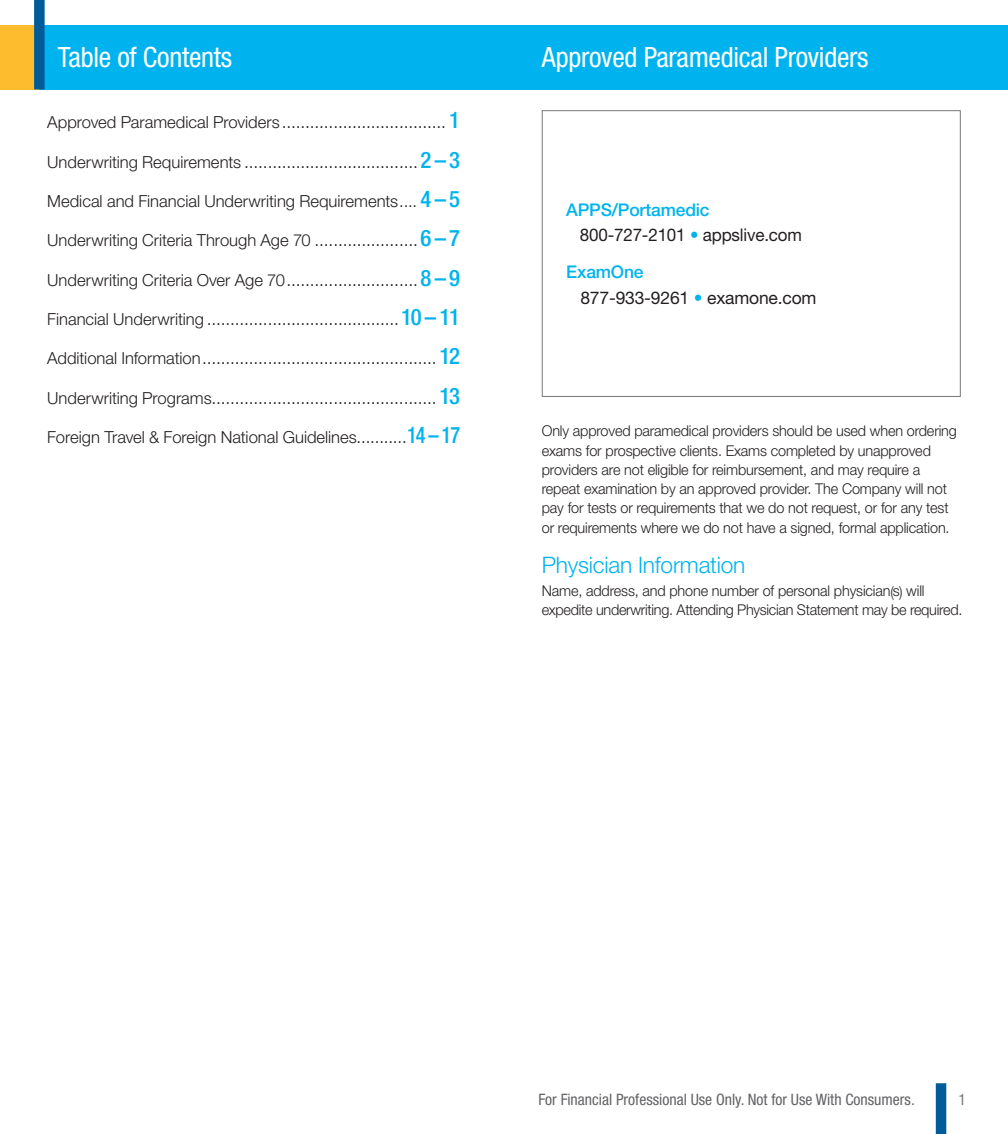
<style>
.page{position:relative;width:1008px;height:1134px;background:#fff}
.page>*{position:absolute;margin:0;border:0;box-sizing:border-box;transform-origin:0 0}
.t1{font:condensed 28px "Helvetica Neue LT Std";letter-spacing:-.01em;color:#fff}
.t2{font:300 22.75px "Helvetica Neue LT Std";letter-spacing:-.01em;color:#00b3ee}
.t3{font:300 17.5px "Helvetica Neue LT Std";color:#231f20}
.t4{font:17.5px/25.4px "Helvetica Neue LT Std";letter-spacing:-.01em;color:#231f20}
.t5{font:300 16.62px "Helvetica Neue LT Std";color:#231f20}
.t6{font:condensed 15.75px "Helvetica Neue LT Std";color:#636366}
.t7{font:condensed 15.75px "Helvetica Neue LT Std";color:#76787b}
.t8{font:300 14.88px/19.2px "Helvetica Neue LT Std";letter-spacing:-.01em;color:#231f20}
.s1{font-size:16.62px}
.s2{font-weight:500;font-stretch:condensed;font-size:22.75px;color:#00b3ee}
.s3{font-size:17.5px}
.s4{font-weight:500;color:#00b3ee}
.s5{color:#00b3ee}
</style>
<div class="page">
<div style="left:504px;top:25px;width:504px;height:64px;background:#00b3ee"></div>
<div style="left:936px;top:1083px;width:10px;height:51px;background:#005c98"></div>
<div style="left:0;top:25px;width:39px;height:64px;background:#fdbb2e"></div>
<div style="left:39px;top:25px;width:465px;height:64px;background:#00b3ee"></div>
<div style="left:34px;top:0;width:11px;height:89px;background:#005c98"></div>
<div style="left:542px;top:110px;width:419px;height:287px;border:1px solid #76787b"></div>
<h1 class="t1" style="left:58px;top:41px;width:176px">Table of Contents</h1>
<p class="t3" style="left:47px;top:111px;width:415px"><span class="s1">Approved Paramedical Providers</span> ................................... <span class="s2">1</span></p>
<p class="t3" style="left:47px;top:151px;width:415px"><span class="s1">Underwriting Requirements</span> ..................................... <span class="s2">2 – 3</span></p>
<p class="t5" style="left:47px;top:191px;width:415px">Medical and Financial Underwriting Requirements.... <span class="s2">4 – 5</span></p>
<p class="t5" style="left:47px;top:230px;width:415px">Underwriting Criteria Through Age 70 <span class="s3">......................</span> <span class="s2">6 – 7</span></p>
<p class="t5" style="left:47px;top:270px;width:415px">Underwriting Criteria Over Age 70<span class="s3">............................</span> <span class="s2">8 – 9</span></p>
<p class="t3" style="left:47px;top:308px;width:415px"><span class="s1">Financial Underwriting</span> .........................................<span class="s2">10 – 11</span></p>
<p class="t3" style="left:47px;top:348px;width:415px"><span class="s1">Additional Information</span>.................................................. <span class="s2">12</span></p>
<p class="t3" style="left:47px;top:387px;width:415px"><span class="s1">Underwriting Programs</span>................................................ <span class="s2">13</span></p>
<p class="t5" style="left:47px;top:427px;width:415px">Foreign Travel &amp; Foreign National Guidelines<span class="s3">...........</span><span class="s2">14 – 17</span></p>
<h1 class="t1" style="left:542px;top:41px;width:328px">Approved Paramedical Providers</h1>
<p class="t4" style="left:580px;top:197px;width:224px;text-indent:-14px"><span class="s4">APPS/Portamedic<br></span>800-727-2101 <span class="s5">•</span> appslive.com</p>
<p class="t4" style="left:580px;top:259px;width:238px;text-indent:-14px"><span class="s4">ExamOne<br></span>877-933-9261 <span class="s5">•</span> examone.com</p>
<p class="t8" style="left:542px;top:421px;width:417px">Only approved paramedical providers should be used when ordering exams for prospective clients. Exams completed by unapproved providers are not eligible for reimbursement, and may require a repeat examination by an approved provider. The Company will not pay for tests or requirements that we do not request, or for any test or requirements where we do not have a signed, formal application.</p>
<h2 class="t2" style="left:542px;top:551px;width:205px">Physician Information</h2>
<p class="t8" style="left:542px;top:581px;width:422px">Name, address, and phone number of personal physician(s) will expedite underwriting. Attending Physician Statement may be required.</p>
<p class="t6" style="left:539px;top:1090px;width:378px">For Financial Professional Use Only. Not for Use With Consumers.</p>
<p class="t7" style="left:959px;top:1090px;width:9px">1</p>
</div>
